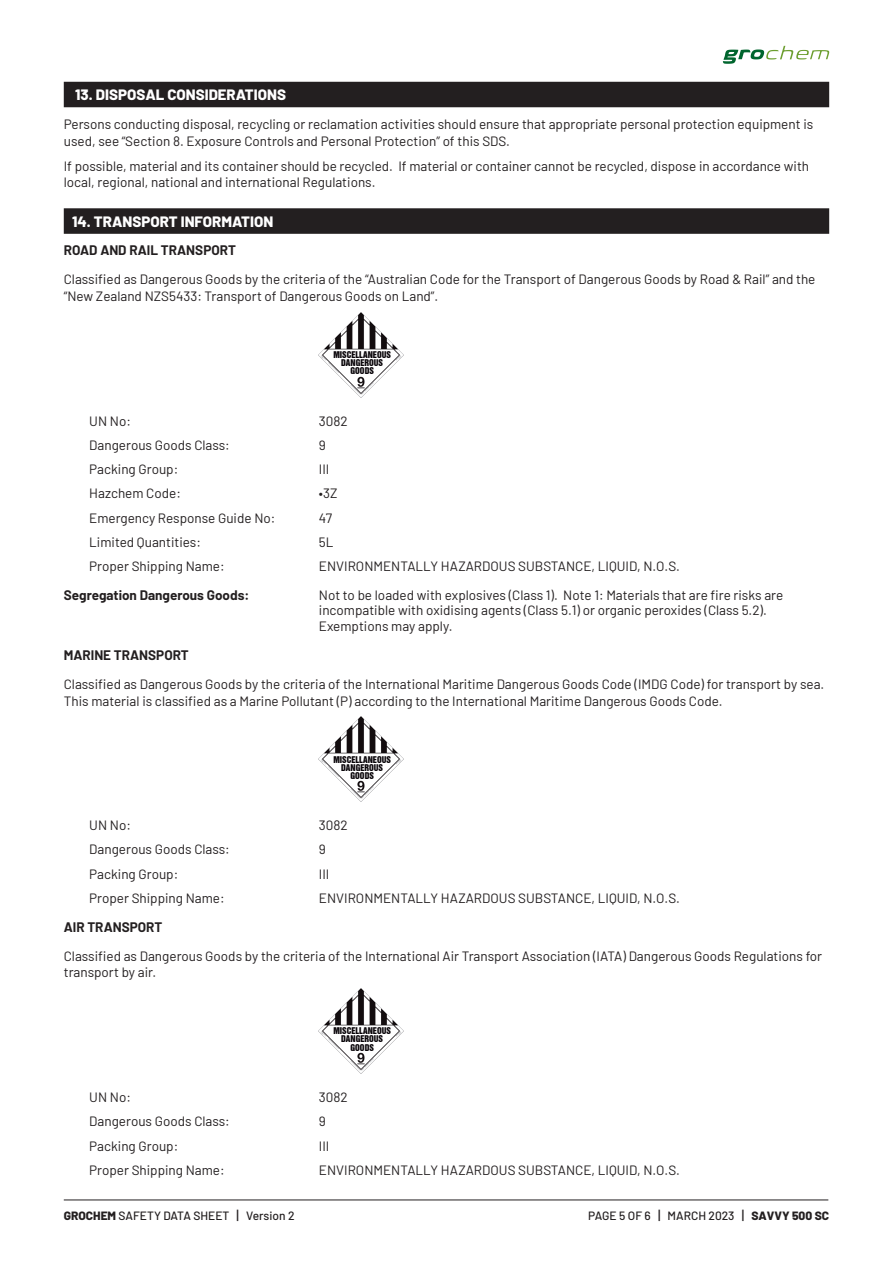
<style>
.page{position:relative;width:893px;height:1263px;background:#fff}
.page>*{position:absolute;margin:0;border:0;box-sizing:border-box;transform-origin:0 0}
.t1{font:800 15px "Barlow";color:#fff}
.t2{font:13.5px/16.5px "Barlow";color:#231f20}
.t3{font:700 13.5px "Barlow";color:#231f20}
.t4{font:500 12px "Barlow";color:#231f20}
.t5{font:8.55px/8.1px "Swiss 921 BT Regular A";color:#080408;text-align:center}
.s1{font-weight:800}
.s2{font-size:13.5px}
</style>
<div class="page">
<hr style="left:64px;top:1199px;width:764px;height:1px;background:#231f20">
<svg style="left:723px;top:46px;width:106px;height:18px"></svg>
<div style="left:64px;top:82px;width:765px;height:25px;background:#231f20"></div>
<div style="left:64px;top:208px;width:765px;height:26px;background:#231f20"></div>
<img style="left:319px;top:312px;width:85px;height:85px">
<img style="left:319px;top:717px;width:85px;height:85px">
<img style="left:319px;top:988px;width:85px;height:85px">
<p class="t1" style="left:75px;top:83px;width:212px">13. DISPOSAL CONSIDERATIONS</p>
<p class="t2" style="left:64px;top:115px;width:751px">Persons conducting disposal, recycling or reclamation activities should ensure that appropriate personal protection equipment is used, see “Section 8. Exposure Controls and Personal Protection” of this SDS.</p>
<p class="t2" style="left:64px;top:157px;width:747px">If possible, material and its container should be recycled. If material or container cannot be recycled, dispose in accordance with local, regional, national and international Regulations.</p>
<p class="t1" style="left:72px;top:210px;width:203px">14. TRANSPORT INFORMATION</p>
<p class="t3" style="left:64px;top:240px;width:174px">ROAD AND RAIL TRANSPORT</p>
<p class="t2" style="left:64px;top:270px;width:753px">Classified as Dangerous Goods by the criteria of the “Australian Code for the Transport of Dangerous Goods by Road &amp; Rail” and the “New Zealand NZS5433: Transport of Dangerous Goods on Land”.</p>
<p class="t5" style="left:333px;top:350px;width:59px">MISCELLANEOUS<br>DANGEROUS<br>GOODS</p>
<p class="t2" style="left:89px;top:411px;width:43px">UN No:</p>
<p class="t2" style="left:319px;top:411px;width:30px">3082</p>
<p class="t2" style="left:89px;top:436px;width:142px">Dangerous Goods Class:</p>
<p class="t2" style="left:319px;top:436px;width:9px">9</p>
<p class="t2" style="left:89px;top:460px;width:91px">Packing Group:</p>
<p class="t2" style="left:319px;top:460px;width:12px">III</p>
<p class="t2" style="left:89px;top:484px;width:93px">Hazchem Code:</p>
<p class="t2" style="left:319px;top:484px;width:20px">•3Z</p>
<p class="t2" style="left:89px;top:508px;width:188px">Emergency Response Guide No:</p>
<p class="t2" style="left:319px;top:508px;width:15px">47</p>
<p class="t2" style="left:89px;top:533px;width:113px">Limited Quantities:</p>
<p class="t2" style="left:319px;top:533px;width:16px">5L</p>
<p class="t2" style="left:89px;top:557px;width:137px">Proper Shipping Name:</p>
<p class="t2" style="left:319px;top:557px;width:362px">ENVIRONMENTALLY HAZARDOUS SUBSTANCE, LIQUID, N.O.S.</p>
<p class="t3" style="left:64px;top:585px;width:187px">Segregation Dangerous Goods:</p>
<p class="t2" style="left:319px;top:586px;width:466px;line-height:15.8px">Not to be loaded with explosives (Class 1). Note 1: Materials that are fire risks are incompatible with oxidising agents (Class 5.1) or organic peroxides (Class 5.2).<br>Exemptions may apply.</p>
<p class="t3" style="left:64px;top:645px;width:127px">MARINE TRANSPORT</p>
<p class="t2" style="left:64px;top:675px;width:762px">Classified as Dangerous Goods by the criteria of the International Maritime Dangerous Goods Code (IMDG Code) for transport by sea.<br>This material is classified as a Marine Pollutant (P) according to the International Maritime Dangerous Goods Code.</p>
<p class="t5" style="left:333px;top:755px;width:59px">MISCELLANEOUS<br>DANGEROUS<br>GOODS</p>
<p class="t2" style="left:89px;top:816px;width:43px">UN No:</p>
<p class="t2" style="left:319px;top:816px;width:30px">3082</p>
<p class="t2" style="left:89px;top:840px;width:142px">Dangerous Goods Class:</p>
<p class="t2" style="left:319px;top:840px;width:9px">9</p>
<p class="t2" style="left:89px;top:864px;width:91px">Packing Group:</p>
<p class="t2" style="left:319px;top:864px;width:12px">III</p>
<p class="t2" style="left:89px;top:889px;width:137px">Proper Shipping Name:</p>
<p class="t2" style="left:319px;top:889px;width:362px">ENVIRONMENTALLY HAZARDOUS SUBSTANCE, LIQUID, N.O.S.</p>
<p class="t3" style="left:64px;top:917px;width:100px">AIR TRANSPORT</p>
<p class="t2" style="left:64px;top:946px;width:760px">Classified as Dangerous Goods by the criteria of the International Air Transport Association (IATA) Dangerous Goods Regulations for transport by air.</p>
<p class="t5" style="left:333px;top:1027px;width:59px">MISCELLANEOUS<br>DANGEROUS<br>GOODS</p>
<p class="t2" style="left:89px;top:1088px;width:43px">UN No:</p>
<p class="t2" style="left:319px;top:1088px;width:30px">3082</p>
<p class="t2" style="left:89px;top:1112px;width:142px">Dangerous Goods Class:</p>
<p class="t2" style="left:319px;top:1112px;width:9px">9</p>
<p class="t2" style="left:89px;top:1136px;width:91px">Packing Group:</p>
<p class="t2" style="left:319px;top:1136px;width:12px">III</p>
<p class="t2" style="left:89px;top:1161px;width:137px">Proper Shipping Name:</p>
<p class="t2" style="left:319px;top:1161px;width:362px">ENVIRONMENTALLY HAZARDOUS SUBSTANCE, LIQUID, N.O.S.</p>
<p class="t4" style="left:64px;top:1207px;width:232px"><span class="s1">GROCHEM</span> SAFETY DATA SHEET <span class="s2">|</span> Version 2</p>
<p class="t4" style="left:588px;top:1207px;width:242px">PAGE 5 OF 6 <span class="s2">|</span> MARCH 2023 <span class="s2">|</span> <span class="s1">SAVVY 500 SC</span></p>
</div>
